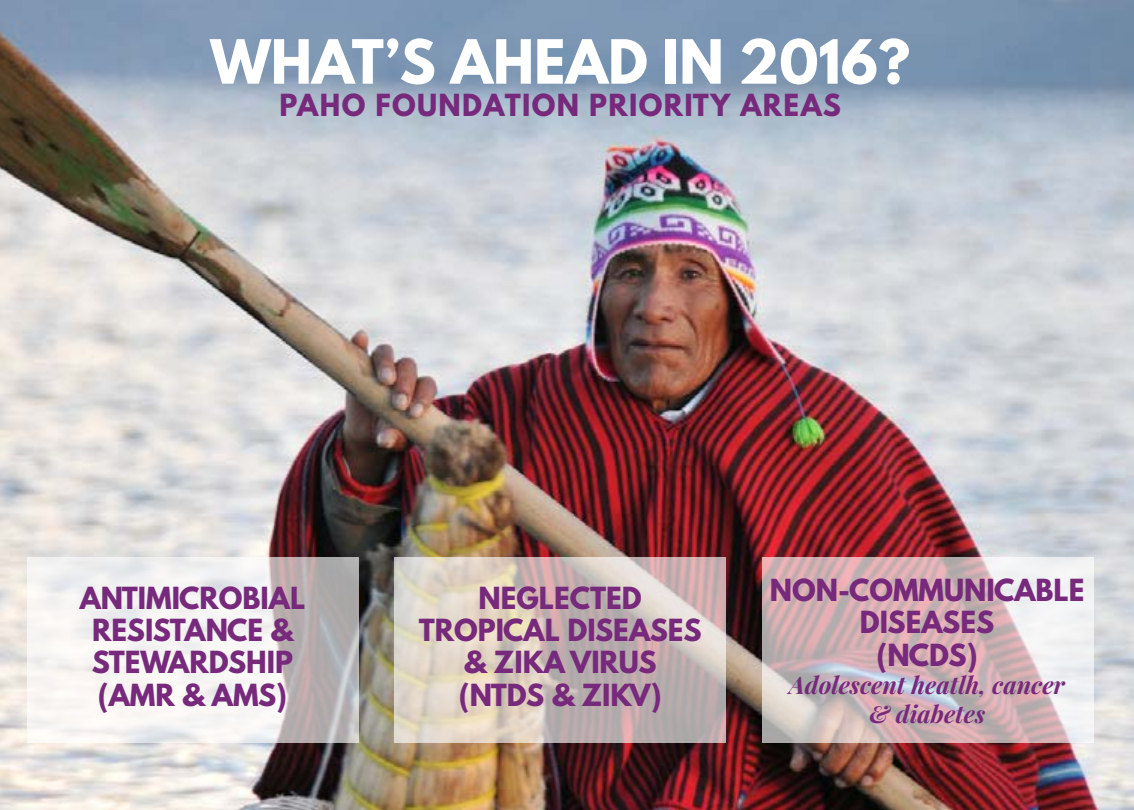
<style>
.page{position:relative;width:1134px;height:810px;background:#fff}
.page>*{position:absolute;margin:0;border:0;box-sizing:border-box;transform-origin:0 0}
.t1{font:700 54px "League Spartan";color:#fff}
.t2{font:700 27px/32.4px "League Spartan";color:#77297b;text-align:center}
.t3{font:700 27px "League Spartan";letter-spacing:.05em;color:#77297b}
.t4{font:italic 700 24px/28.8px "Playfair Display";color:#77297b;text-align:center}
</style>
<div class="page">
<img style="left:0;top:0;width:1134px;height:810px">
<svg style="left:762px;top:557px;width:332px;height:185px;background:#d6bfc2"></svg>
<svg style="left:27px;top:557px;width:331px;height:185px;fill:#f3f3f2"></svg>
<svg style="left:395px;top:557px;width:331px;height:185px;background:#d0c2bb"></svg>
<h1 class="t1" style="left:210px;top:20px;width:701px">WHAT’S AHEAD IN 2016?</h1>
<p class="t3" style="left:280px;top:84px;width:563px">PAHO FOUNDATION PRIORITY AREAS</p>
<p class="t2" style="left:80px;top:581px;width:227px">ANTIMICROBIAL<br>RESISTANCE &amp;<br>STEWARDSHIP (AMR &amp; AMS)</p>
<p class="t2" style="left:419px;top:581px;width:284px">NEGLECTED<br>TROPICAL DISEASES &amp; ZIKA VIRUS (NTDS &amp; ZIKV)</p>
<p class="t2" style="left:770px;top:573px;width:316px">NON-COMMUNICABLE<br>DISEASES<br>(NCDS)</p>
<p class="t4" style="left:789px;top:670px;width:277px">Adolescent heatlh, cancer &amp; diabetes</p>
</div>
